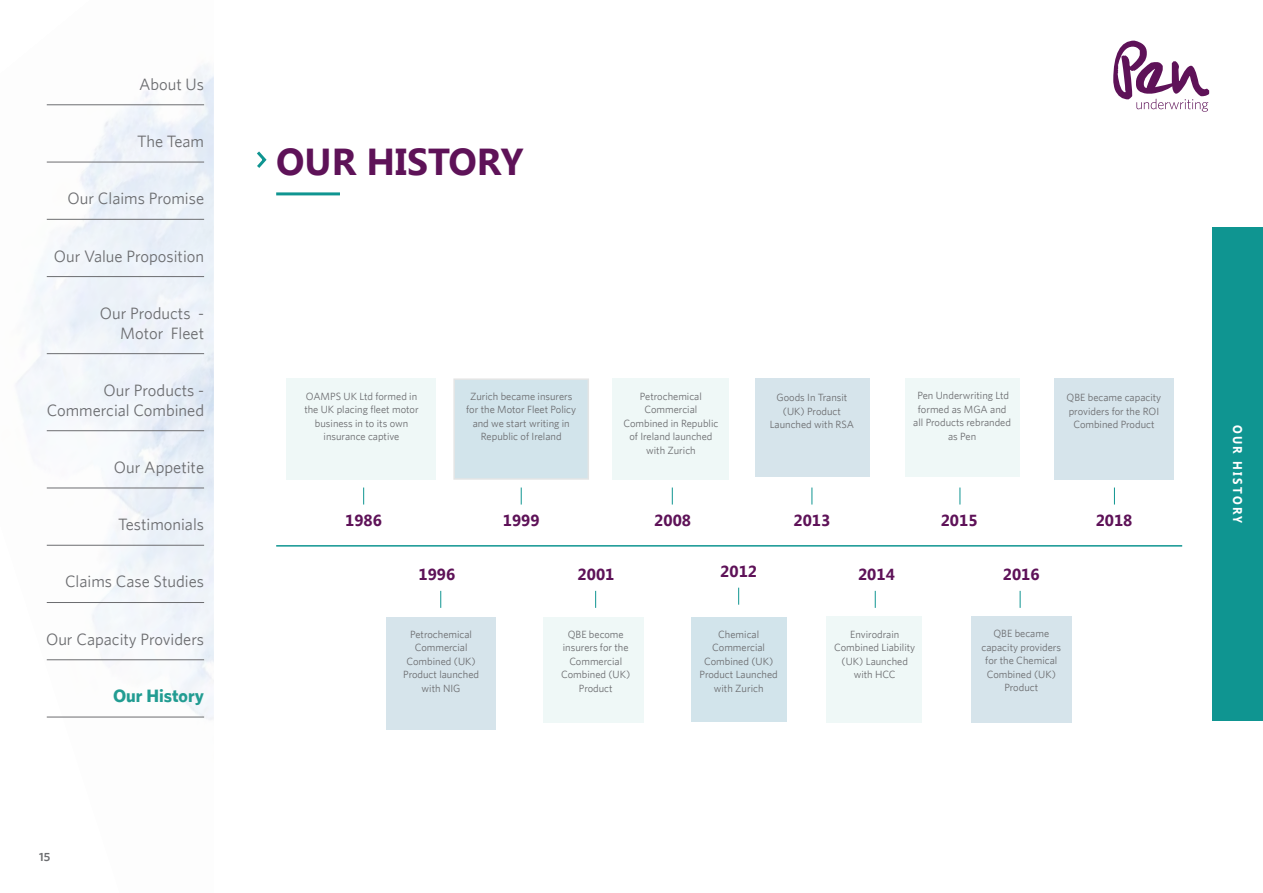
<style>
.page{position:relative;width:1263px;height:893px;background:#fff}
.page>*{position:absolute;margin:0;border:0;box-sizing:border-box;transform-origin:0 0}
.t1{font:700 37.5px "Khmer UI";color:#5e1258}
.t2{font:700 18px "Whitney";color:#229c92}
.t3{font:16.5px/19.8px "Whitney";color:#6c6d70;text-align:right}
.lvl1_header{font:700 16.05px "Khmer UI";color:#5e1258}
.t4{font:700 12.75px "Khmer UI";letter-spacing:.2em;color:#fff;scale:.9 1}
.t5{font:600 12px "Whitney";color:#6c6d70}
.t6{font:10.5px/13.5px "Whitney";color:#6c6d70;text-align:center}
</style>
<div class="page">
<svg style="left:1113px;top:41px;width:96px;height:71px"></svg>
<div style="left:1212px;top:227px;width:51px;height:494px;background:#0f9591"></div>
<svg style="left:257px;top:151px;width:10px;height:17px"></svg>
<hr style="left:276px;top:192px;width:64px;height:3px;background:#0f9591">
<hr style="left:47px;top:105px;width:157px;height:1px;background:#6c6d70">
<hr style="left:47px;top:162px;width:157px;height:1px;background:#6c6d70">
<hr style="left:47px;top:219px;width:157px;height:1px;background:#6c6d70">
<hr style="left:47px;top:276px;width:157px;height:1px;background:#6c6d70">
<hr style="left:47px;top:353px;width:157px;height:1px;background:#6c6d70">
<hr style="left:47px;top:430px;width:157px;height:1px;background:#6c6d70">
<hr style="left:47px;top:488px;width:157px;height:1px;background:#6c6d70">
<hr style="left:47px;top:545px;width:157px;height:1px;background:#6c6d70">
<hr style="left:47px;top:602px;width:157px;height:1px;background:#6c6d70">
<hr style="left:47px;top:659px;width:157px;height:1px;background:#6c6d70">
<hr style="left:47px;top:717px;width:157px;height:1px;background:#6c6d70">
<svg style="left:521px;top:487px;width:1px;height:17px"></svg>
<div style="left:453px;top:378px;width:136px;height:102px;background:#d2e4eb"></div>
<div style="left:286px;top:378px;width:149px;height:102px;background:#eff8f7"></div>
<hr style="left:276px;top:545px;width:906px;height:2px;background:#0f9591">
<svg style="left:363px;top:487px;width:1px;height:17px"></svg>
<svg style="left:672px;top:487px;width:1px;height:17px"></svg>
<svg style="left:811px;top:487px;width:1px;height:17px"></svg>
<svg style="left:1114px;top:487px;width:1px;height:17px"></svg>
<div style="left:612px;top:378px;width:117px;height:102px;background:#eff8f7"></div>
<div style="left:755px;top:378px;width:115px;height:99px;background:#d6e4eb"></div>
<div style="left:543px;top:617px;width:101px;height:106px;background:#eff8f7"></div>
<svg style="left:595px;top:591px;width:1px;height:17px"></svg>
<div style="left:826px;top:617px;width:96px;height:106px;background:#eff8f7"></div>
<svg style="left:875px;top:591px;width:1px;height:17px"></svg>
<svg style="left:1020px;top:591px;width:1px;height:17px"></svg>
<div style="left:1054px;top:378px;width:120px;height:102px;background:#d6e4eb"></div>
<svg style="left:959px;top:487px;width:1px;height:17px"></svg>
<svg style="left:738px;top:588px;width:1px;height:17px"></svg>
<div style="left:691px;top:617px;width:96px;height:105px;background:#d2e4eb"></div>
<div style="left:971px;top:617px;width:101px;height:106px;background:#d6e4eb"></div>
<div style="left:386px;top:617px;width:109px;height:112px;background:#d6e4eb"></div>
<svg style="left:440px;top:591px;width:1px;height:17px"></svg>
<div style="left:905px;top:378px;width:115px;height:99px;background:#eff8f7"></div>
<h3 class="t3" style="left:139px;top:74px;width:67px">About Us</h3>
<h3 class="t3" style="left:137px;top:131px;width:68px">The Team</h3>
<h3 class="t3" style="left:68px;top:188px;width:138px">Our Claims Promise</h3>
<h3 class="t3" style="left:54px;top:245px;width:152px">Our Value Proposition</h3>
<h3 class="t3" style="left:100px;top:303px;width:106px">Our Products -<br>Motor Fleet</h3>
<h3 class="t3" style="left:47px;top:380px;width:159px">Our Products -<br>Commercial Combined</h3>
<h3 class="t3" style="left:114px;top:457px;width:92px">Our Appetite</h3>
<h3 class="t3" style="left:118px;top:514px;width:87px">Testimonials</h3>
<h3 class="t3" style="left:65px;top:571px;width:141px">Claims Case Studies</h3>
<h3 class="t3" style="left:46px;top:629px;width:160px">Our Capacity Providers</h3>
<p class="t5" style="left:39px;top:850px;width:13px">15</p>
<h2 class="t2" style="left:113px;top:685px;width:93px">Our History</h2>
<h1 class="t1" style="left:276px;top:140px;width:249px">OUR HISTORY</h1>
<p class="t6" style="left:304px;top:389px;width:116px">OAMPS UK Ltd formed in the UK placing fleet motor business in to its own insurance captive</p>
<p class="t6" style="left:466px;top:389px;width:112px">Zurich became insurers for the Motor Fleet Policy and we start writing in<br>Republic of Ireland</p>
<p class="t6" style="left:623px;top:389px;width:96px">Petrochemical<br>Commercial<br>Combined in Republic of Ireland launched with Zurich</p>
<p class="t6" style="left:770px;top:390px;width:86px">Goods In Transit (UK) Product<br>Launched with RSA</p>
<p class="t6" style="left:913px;top:389px;width:99px">Pen Underwriting Ltd formed as MGA and all Products rebranded as Pen</p>
<p class="t6" style="left:1067px;top:391px;width:96px">QBE became capacity providers for the ROI<br>Combined Product</p>
<p class="lvl1_header" style="left:345px;top:512px;width:38px">1986</p>
<p class="lvl1_header" style="left:654px;top:512px;width:38px">2008</p>
<p class="lvl1_header" style="left:793px;top:512px;width:38px">2013</p>
<p class="lvl1_header" style="left:1096px;top:512px;width:38px">2018</p>
<p class="lvl1_header" style="left:503px;top:512px;width:38px">1999</p>
<p class="lvl1_header" style="left:941px;top:512px;width:38px">2015</p>
<p class="lvl1_header" style="left:418px;top:565px;width:38px">1996</p>
<p class="t6" style="left:403px;top:627px;width:77px">Petrochemical<br>Commercial<br>Combined (UK)<br>Product launched with NIG</p>
<p class="lvl1_header" style="left:578px;top:565px;width:38px">2001</p>
<p class="t6" style="left:561px;top:627px;width:71px">QBE become insurers for the<br>Commercial<br>Combined (UK)<br>Product</p>
<p class="lvl1_header" style="left:720px;top:562px;width:38px">2012</p>
<p class="lvl1_header" style="left:858px;top:565px;width:38px">2014</p>
<p class="lvl1_header" style="left:1003px;top:565px;width:38px">2016</p>
<p class="t6" style="left:699px;top:627px;width:80px">Chemical<br>Commercial<br>Combined (UK)<br>Product Launched with Zurich</p>
<p class="t6" style="left:981px;top:627px;width:81px">QBE became capacity providers for the Chemical<br>Combined (UK)<br>Product</p>
<p class="t6" style="left:834px;top:627px;width:83px">Envirodrain<br>Combined Liability (UK) Launched with HCC</p>
<p class="t4" style="left:1245px;top:425px;width:111px;rotate:90deg">OUR HISTORY</p>
</div>
